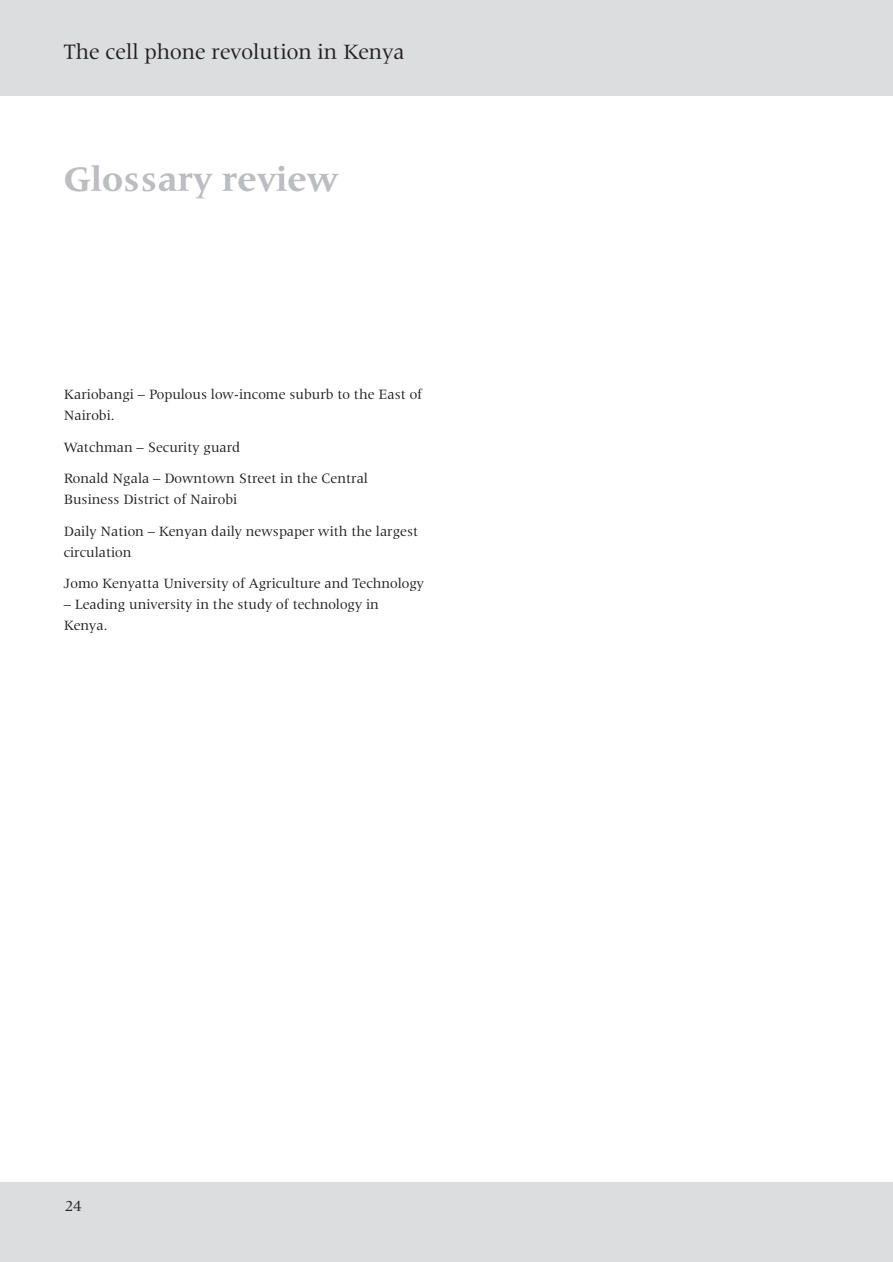
<style>
.page{position:relative;width:893px;height:1262px;background:#fff}
.page>*{position:absolute;margin:0;border:0;box-sizing:border-box;transform-origin:0 0}
.t1{font:700 36px "Latin 725 BT";color:#bcbdc0}
.t2{font:22.5px "Latin 725 BT";color:#231f20}
.t3{font:15.75px "Latin 725 BT";color:#231f20}
.t4{font:14.7px/31.5px "Latin 725 BT";color:#231f20}
</style>
<div class="page">
<div style="left:0;top:1182px;width:892px;height:79px;background:#dcdddf"></div>
<div style="left:0;top:0;width:892px;height:96px;background:#dcdddf"></div>
<h2 class="t2" style="left:64px;top:42px;width:342px">The cell phone revolution in Kenya</h2>
<h1 class="t1" style="left:64px;top:164px;width:276px">Glossary review</h1>
<p class="t4" style="left:64px;top:385px;width:360px;line-height:21px">Kariobangi – Populous low-income suburb to the East of<br>Nairobi.</p>
<p class="t4" style="left:64px;top:432px;width:306px">Watchman – Security guard<br>Ronald Ngala – Downtown Street in the Central</p>
<p class="t4" style="left:64px;top:485px;width:356px">Business District of Nairobi<br>Daily Nation – Kenyan daily newspaper with the largest</p>
<p class="t4" style="left:64px;top:537px;width:362px">circulation<br>Jomo Kenyatta University of Agriculture and Technology</p>
<p class="t4" style="left:64px;top:595px;width:316px;line-height:21px">– Leading university in the study of technology in<br>Kenya.</p>
<p class="t3" style="left:65px;top:1199px;width:18px">24</p>
</div>
